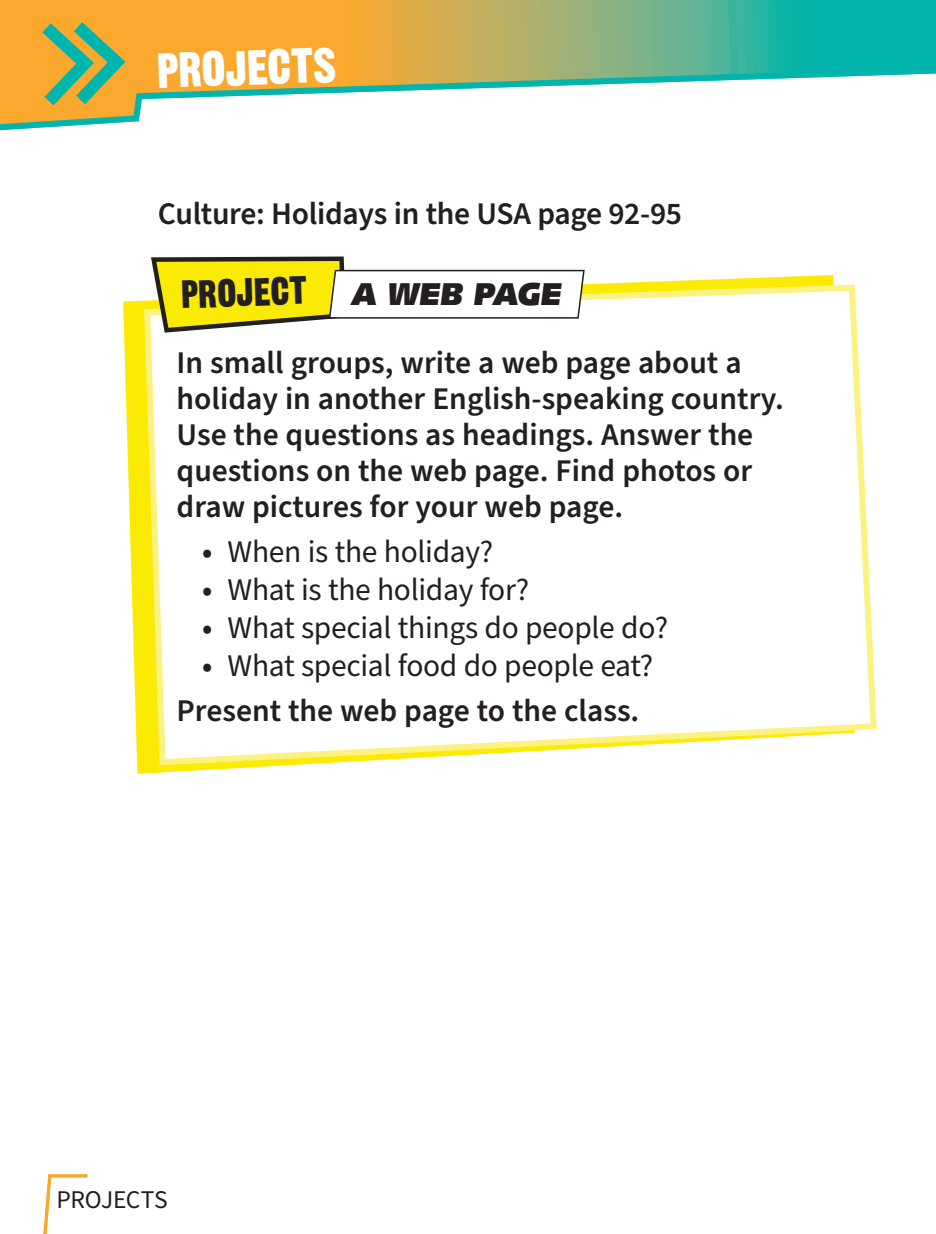
<style>
.page{position:relative;width:936px;height:1234px;background:#fff}
.page>*{position:absolute;margin:0;border:0;box-sizing:border-box;transform-origin:0 0}
.t1{font:48px "Gothic Thirteen Std";color:#fff}
.t2{font:38.4px "Gothic Thirteen Std";color:#231f20}
.t3{font:600 31.5px/36px "Source Sans Pro";color:#231f20}
.t4{font:31.5px "Source Sans Pro";letter-spacing:-.01em;color:#231f20}
.t5{font:900 31.5px "Syntax LT Std";color:#231f20}
.t6{font:25.5px "Source Sans Pro";letter-spacing:-.01em;color:#231f20}
.s1{font-weight:600}
.s2{font-weight:400}
</style>
<div class="page">
<svg style="left:0;top:0;width:935px;height:131px"></svg>
<svg style="left:123px;top:275px;width:711px;height:498px"></svg>
<svg style="left:141px;top:281px;width:736px;height:487px"></svg>
<svg style="left:148px;top:256px;width:437px;height:79px"></svg>
<svg style="left:30px;top:10px;width:104px;height:108px;background:#bfab4b"></svg>
<svg style="left:43px;top:1174px;width:44px;height:59px"></svg>
<h1 class="t1" style="left:156px;top:41px;width:182px;rotate:-2deg">PROJECTS</h1>
<p class="t3" style="left:158px;top:196px;width:525px">Culture: Holidays in the USA page 92-95</p>
<p class="t2" style="left:180px;top:270px;width:127px;rotate:-2deg">PROJECT</p>
<p class="t5" style="left:350px;top:275px;width:217px">A WEB PAGE</p>
<p class="t3" style="left:176px;top:345px;width:608px">In small groups, write a web page about a holiday in another English-speaking country.<br>Use the questions as headings. Answer the questions on the web page. Find photos or draw pictures for your web page.</p>
<p class="t4" style="left:202px;top:530px;width:292px"><span class="s1">•</span> When is the holiday?</p>
<p class="t4" style="left:202px;top:568px;width:328px"><span class="s1">•</span> What is the holiday for?</p>
<p class="t4" style="left:202px;top:606px;width:467px"><span class="s1">•</span> What special things do people do?</p>
<p class="t3" style="left:176px;top:644px;width:478px;line-height:44.5px;text-indent:26px">• <span class="s2">What special food do people eat?<br></span>Present the web page to the class.</p>
<p class="t6" style="left:56px;top:1182px;width:113px">PROJECTS</p>
</div>
